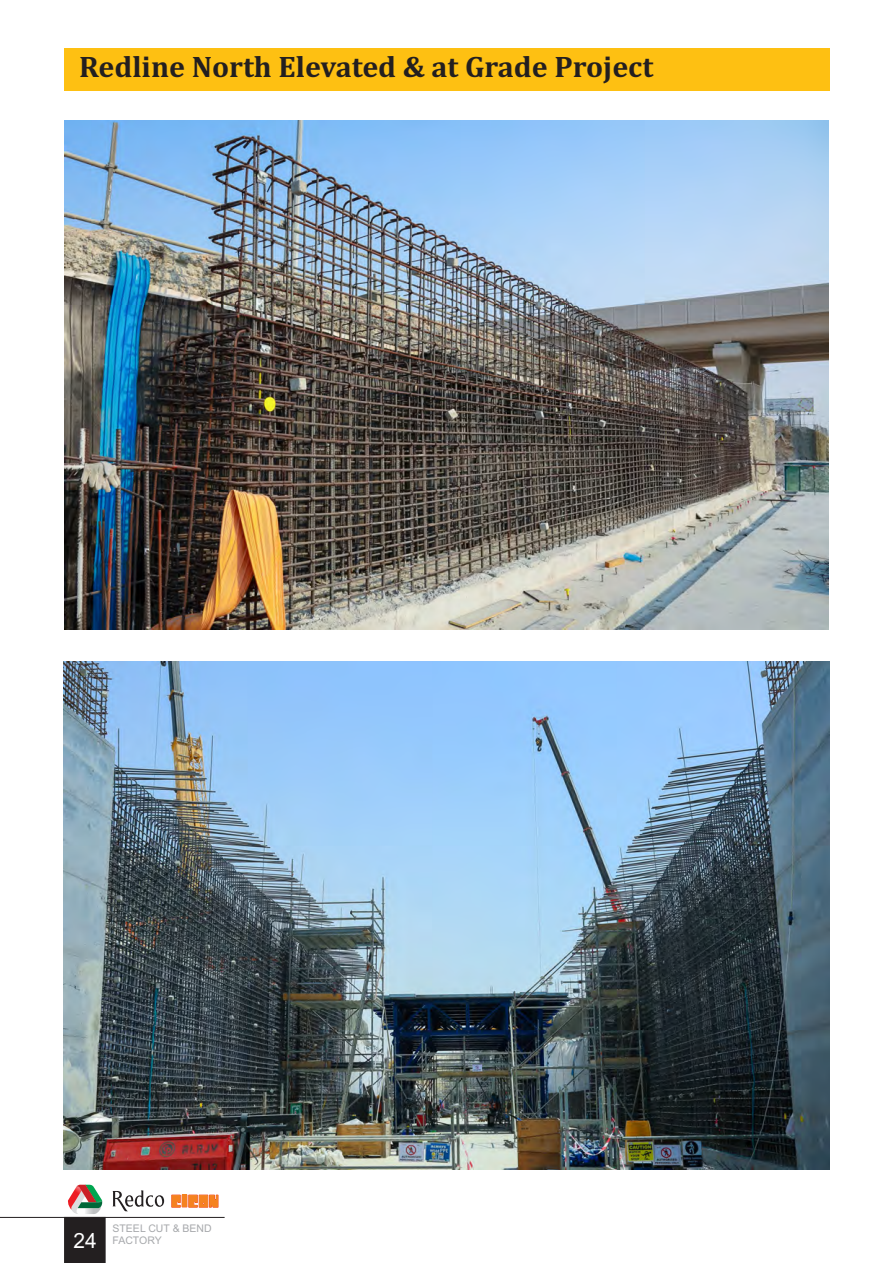
<style>
.page{position:relative;width:893px;height:1263px;background:#fff}
.page>*{position:absolute;margin:0;border:0;box-sizing:border-box;transform-origin:0 0}
.t1{font:700 30px "Cambria";color:#231f20}
.t2{font:700 24px "Cambria";color:#231f20}
.t3{font:21px "Arial";color:#fff}
.t4{font:10.5px/11.7px "Arial";color:#a7a9ac}
</style>
<div class="page">
<div style="left:64px;top:48px;width:766px;height:43px;background:#fec012"></div>
<img style="left:64px;top:661px;width:766px;height:509px">
<img style="left:64px;top:121px;width:765px;height:508px">
<hr style="left:0;top:1217px;width:225px;height:1px;background:#231f20">
<svg style="left:64px;top:1185px;width:42px;height:78px"></svg>
<svg style="left:112px;top:1190px;width:52px;height:21px"></svg>
<svg style="left:189px;top:1195px;width:29px;height:12px"></svg>
<svg style="left:172px;top:1195px;width:8px;height:12px"></svg>
<div style="left:182px;top:1195px;width:5px;height:12px;background:#f5821f"></div>
<p class="t1" style="left:79px;top:54px;width:576px">Redline North Elevated &amp; at Grade Project</p>
<p class="t2" style="left:79px;top:59px;width:374px">REDCO STEEL FABRICATION YARD</p>
<p class="t3" style="left:73px;top:1232px;width:25px">24</p>
<p class="t4" style="left:113px;top:1223px;width:101px">STEEL CUT &amp; BEND<br>FACTORY</p>
</div>
